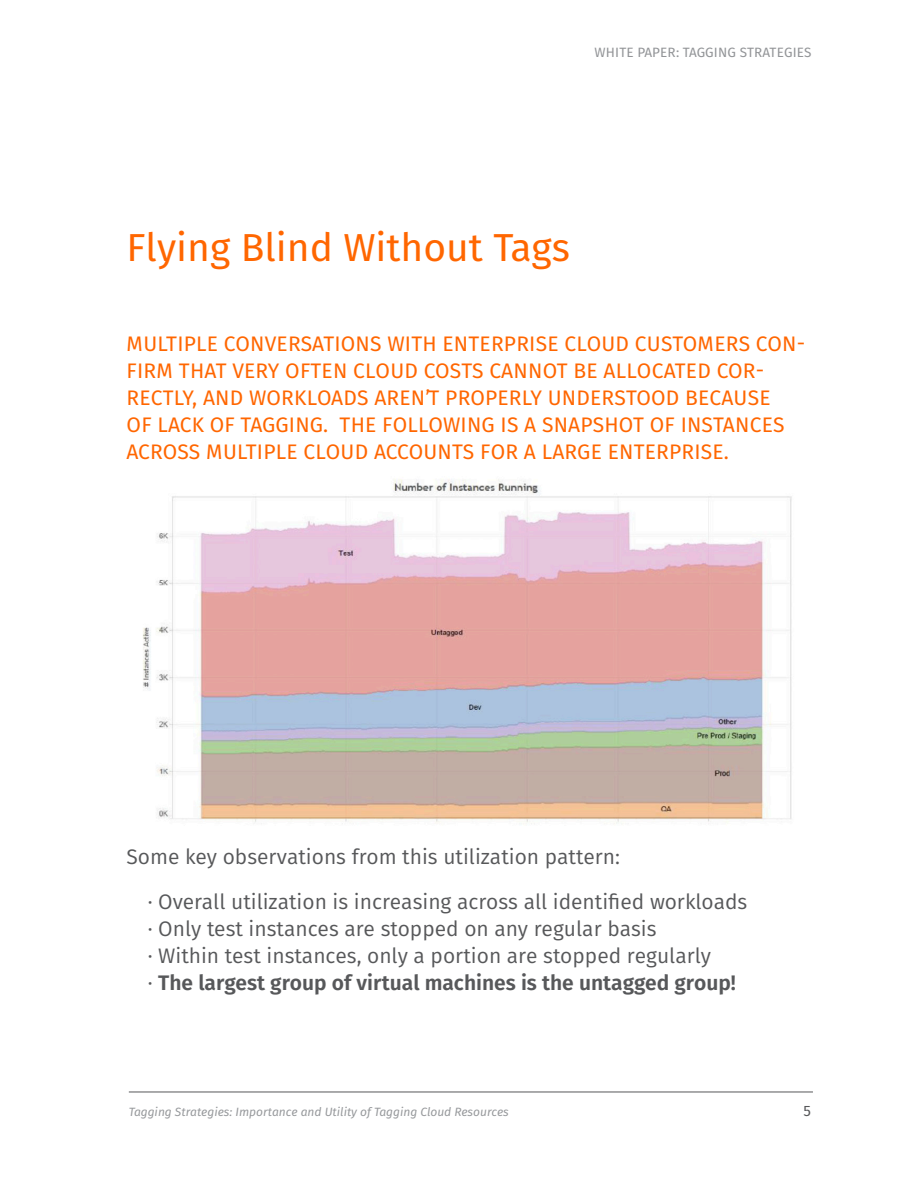
<style>
.page{position:relative;width:918px;height:1188px;background:#fff}
.page>*{position:absolute;margin:0;border:0;box-sizing:border-box;transform-origin:0 0}
.Heading1{font:39px "Fira Sans";color:#f60}
.Body_Text_-_Justifie{font:21px/27px "Fira Sans";color:#57585a}
.S-Heading7{font:21px/27px "Fira Sans";letter-spacing:.01em;color:#f60}
.t1{font:15px "Fira Sans";color:#57585a}
.t2{font:13.5px "Fira Sans";letter-spacing:.01em;color:#939598}
.t3{font:italic 12px "Fira Sans";color:#97999c}
.s1{font-weight:600}
</style>
<div class="page">
<img style="left:143px;top:479px;width:649px;height:345px">
<hr style="left:129px;top:1092px;width:684px;height:1px;background:#57585a">
<p class="t2" style="left:595px;top:42px;width:219px">WHITE PAPER: TAGGING STRATEGIES</p>
<p class="Heading1" style="left:126px;top:220px;width:445px">Flying Blind Without Tags</p>
<p class="S-Heading7" style="left:127px;top:330px;width:680px">MULTIPLE CONVERSATIONS WITH ENTERPRISE CLOUD CUSTOMERS CON-FIRM THAT VERY OFTEN CLOUD COSTS CANNOT BE ALLOCATED COR-RECTLY, AND WORKLOADS AREN’T PROPERLY UNDERSTOOD BECAUSE<br>OF LACK OF TAGGING. THE FOLLOWING IS A SNAPSHOT OF INSTANCES ACROSS MULTIPLE CLOUD ACCOUNTS FOR A LARGE ENTERPRISE.</p>
<p class="Body_Text_-_Justifie" style="left:126px;top:843px;width:495px">Some key observations from this utilization pattern:</p>
<p class="Body_Text_-_Justifie" style="left:148px;top:888px;width:601px">· Overall utilization is increasing across all identified workloads · Only test instances are stopped on any regular basis<br>· Within test instances, only a portion are stopped regularly<br>· <span class="s1">The largest group of virtual machines is the untagged group!</span></p>
<p class="t3" style="left:129px;top:1103px;width:381px">Tagging Strategies: Importance and Utility of Tagging Cloud Resources</p>
<p class="t1" style="left:803px;top:1100px;width:9px">5</p>
</div>
